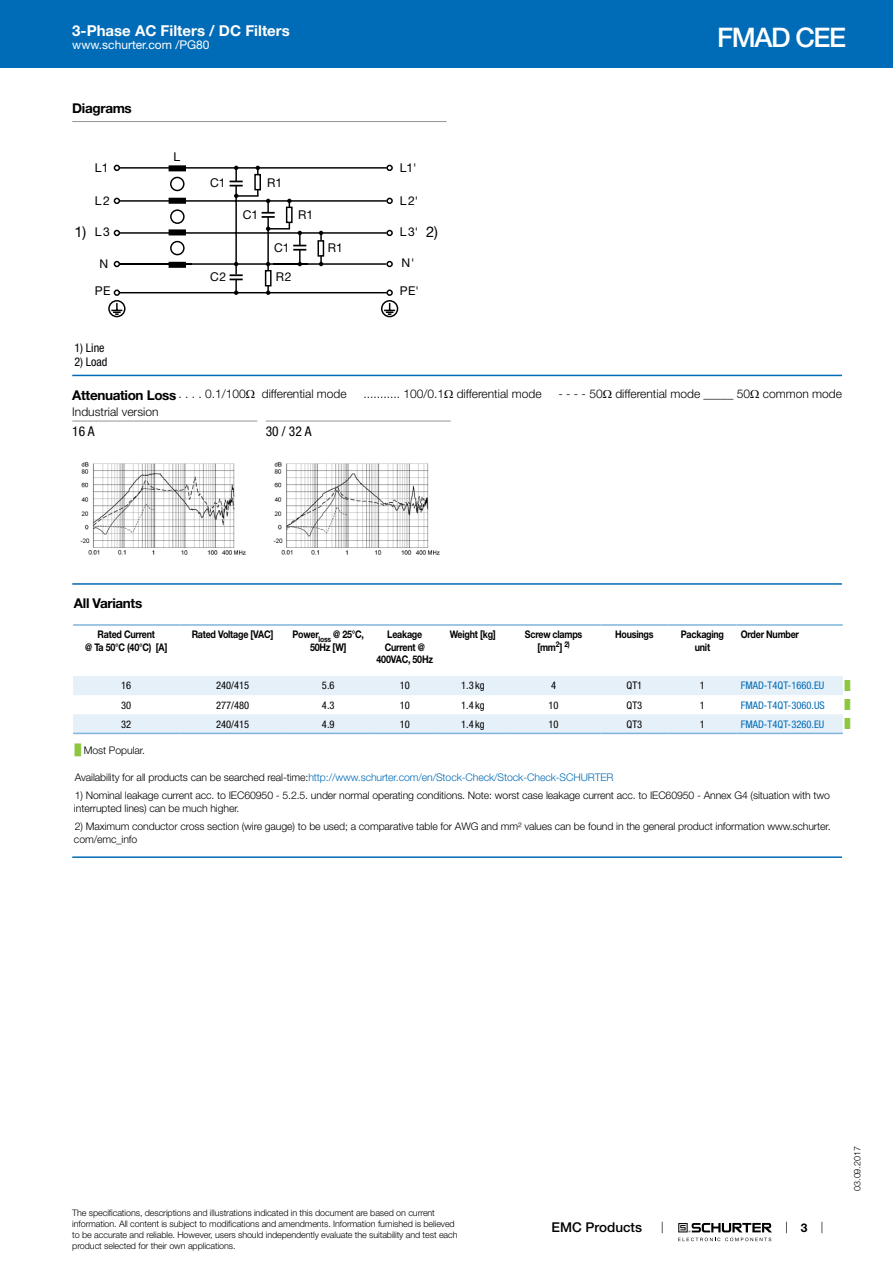
<style>
.page{position:relative;width:893px;height:1263px;background:#fff}
.page>*{position:absolute;margin:0;border:0;box-sizing:border-box;transform-origin:0 0}
.t1{font:500 27px "Helvetica Neue LT";letter-spacing:-.05em;color:#fff}
.t2{font:700 15px "Helvetica Neue LT";color:#fff}
.t3{font:14.7px "Helvetica Neue LT";color:#000}
.t4{font:700 13.5px "Helvetica Neue LT";letter-spacing:-.025em;color:#000}
.t5{font:500 13.5px "Helvetica Neue LT";color:#000}
.t6{font:condensed 13.5px "Helvetica Neue LT";color:#000}
.t7{font:12.15px "Helvetica Neue LT";letter-spacing:.02em;color:#000}
.t8{font:300 12px "Helvetica Neue LT";color:#000}
.t9{font:12px "Helvetica Neue LT";color:#fff}
.t10{font:condensed 12px "Helvetica Neue LT";color:#000}
.t11{font:700 12px "Helvetica Neue LT";color:#000}
.t12{font:300 10.5px/12.6px "Helvetica Neue LT";letter-spacing:-.01em;color:#000}
.t13{font:700 10.5px/12.6px "Helvetica Neue LT";letter-spacing:-.025em;color:#000;text-align:center;scale:.85 1}
.t14{font:300 10.5px "Helvetica Neue LT";letter-spacing:-.01em;color:#006bb6}
.t15{font:condensed 10.5px "Helvetica Neue LT";color:#000}
.t16{font:condensed 10.5px "Helvetica Neue LT";color:#006bb6}
.t17{font:300 9px/10.8px "Helvetica Neue LT";letter-spacing:-.01em;color:#000}
.t18{font:9px "Arial Unicode MS";color:#8dc63f}
.s1{font-weight:700;font-size:13.5px}
.s2{font-family:"Arial Unicode MS";font-weight:400}
.s3{font-family:"Arial Unicode MS";font-weight:400;color:#8dc63f}
.s4{color:#000}
</style>
<div class="page">
<svg style="left:678px;top:1223px;width:94px;height:18px"></svg>
<div style="left:0;top:0;width:893px;height:68px;background:#006bb6"></div>
<hr style="left:72px;top:121px;width:374px;height:1px;background:#939598">
<svg style="left:108px;top:164px;width:291px;height:153px"></svg>
<hr style="left:72px;top:375px;width:770px;height:1px;background:#006bb6">
<hr style="left:72px;top:421px;width:185px;height:1px;background:#939598">
<img style="left:80px;top:462px;width:166px;height:93px">
<hr style="left:266px;top:421px;width:185px;height:1px;background:#939598">
<img style="left:273px;top:462px;width:167px;height:93px">
<hr style="left:72px;top:583px;width:770px;height:2px;background:#006bb6">
<svg style="left:73px;top:734px;width:770px;height:1px"></svg>
<svg style="left:73px;top:676px;width:770px;height:57px"></svg>
<hr style="left:73px;top:624px;width:106px;height:2px;background:#80b5db">
<hr style="left:179px;top:624px;width:107px;height:2px;background:#80b5db">
<hr style="left:286px;top:624px;width:85px;height:2px;background:#80b5db">
<hr style="left:371px;top:624px;width:68px;height:2px;background:#80b5db">
<hr style="left:439px;top:624px;width:68px;height:2px;background:#80b5db">
<hr style="left:507px;top:624px;width:93px;height:2px;background:#80b5db">
<hr style="left:600px;top:624px;width:68px;height:2px;background:#80b5db">
<hr style="left:668px;top:624px;width:68px;height:2px;background:#80b5db">
<hr style="left:736px;top:624px;width:107px;height:2px;background:#80b5db">
<hr style="left:73px;top:733px;width:106px;height:1px;background:#80b5db">
<hr style="left:179px;top:733px;width:107px;height:1px;background:#80b5db">
<hr style="left:286px;top:733px;width:85px;height:1px;background:#80b5db">
<hr style="left:371px;top:733px;width:68px;height:1px;background:#80b5db">
<hr style="left:439px;top:733px;width:68px;height:1px;background:#80b5db">
<hr style="left:507px;top:733px;width:93px;height:1px;background:#80b5db">
<hr style="left:600px;top:733px;width:68px;height:1px;background:#80b5db">
<hr style="left:668px;top:733px;width:68px;height:1px;background:#80b5db">
<hr style="left:736px;top:733px;width:107px;height:1px;background:#80b5db">
<hr style="left:72px;top:856px;width:770px;height:2px;background:#006bb6">
<h2 class="t2" style="left:72px;top:21px;width:219px">3-Phase AC Filters / DC Filters</h2>
<p class="t9" style="left:72px;top:38px;width:139px">www.schurter.com /PG80</p>
<p class="t4" style="left:72px;top:99px;width:61px">Diagrams</p>
<p class="t7" style="left:174px;top:149px;width:8px">L</p>
<p class="t7" style="left:400px;top:161px;width:18px">L1'</p>
<p class="t7" style="left:400px;top:194px;width:20px">L2'</p>
<p class="t7" style="left:400px;top:225px;width:20px">L3'</p>
<p class="t7" style="left:95px;top:161px;width:15px">L1</p>
<p class="t7" style="left:95px;top:194px;width:16px">L2</p>
<p class="t7" style="left:95px;top:225px;width:16px">L3</p>
<p class="t7" style="left:210px;top:175px;width:17px">C1</p>
<p class="t7" style="left:267px;top:175px;width:17px">R1</p>
<p class="t7" style="left:243px;top:207px;width:17px">C1</p>
<p class="t7" style="left:298px;top:207px;width:17px">R1</p>
<h3 class="t3" style="left:74px;top:223px;width:13px">1)</h3>
<h3 class="t3" style="left:426px;top:223px;width:13px">2)</h3>
<p class="t7" style="left:100px;top:256px;width:10px">N</p>
<p class="t7" style="left:95px;top:284px;width:17px">PE</p>
<p class="t7" style="left:274px;top:240px;width:17px">C1</p>
<p class="t7" style="left:328px;top:240px;width:17px">R1</p>
<p class="t7" style="left:210px;top:270px;width:17px">C2</p>
<p class="t7" style="left:276px;top:270px;width:17px">R2</p>
<p class="t7" style="left:402px;top:256px;width:14px">N'</p>
<p class="t7" style="left:400px;top:284px;width:21px">PE'</p>
<h1 class="t1" style="left:717px;top:21px;width:131px">FMAD CEE</h1>
<p class="t10" style="left:74px;top:341px;width:32px">1) Line</p>
<p class="t10" style="left:74px;top:355px;width:35px">2) Load</p>
<p class="t8" style="left:72px;top:387px;width:276px"><span class="s1">Attenuation Loss</span>. . . . . 0.1/100<span class="s2">Ω</span> differential mode</p>
<p class="t8" style="left:363px;top:387px;width:180px">........... 100/0.1<span class="s2">Ω</span> differential mode</p>
<p class="t8" style="left:558px;top:387px;width:285px">- - - - 50<span class="s2">Ω</span> differential mode _____ 50<span class="s2">Ω</span> common mode</p>
<p class="t8" style="left:72px;top:405px;width:88px">Industrial version</p>
<p class="t6" style="left:72px;top:423px;width:24px">16 A</p>
<p class="t6" style="left:266px;top:423px;width:47px">30 / 32 A</p>
<p class="t4" style="left:74px;top:595px;width:70px">All Variants</p>
<p class="t13" style="left:85px;top:628px;width:98px">Rated Current<br>@ Ta 50°C (40°C) [A]</p>
<p class="t13" style="left:192px;top:628px;width:98px">Rated Voltage [VAC]</p>
<p class="t13" style="left:292px;top:628px;width:86px">Power<sub>loss</sub> @ 25°C,<br>50Hz [W]</p>
<p class="t13" style="left:377px;top:628px;width:68px">Leakage<br>Current @<br>400VAC, 50Hz</p>
<p class="t13" style="left:450px;top:628px;width:56px">Weight [kg]</p>
<p class="t13" style="left:525px;top:628px;width:69px">Screw clamps [mm<sup>2</sup>] <sup>2)</sup></p>
<p class="t13" style="left:615px;top:628px;width:47px">Housings</p>
<p class="t13" style="left:681px;top:628px;width:52px">Packaging unit</p>
<p class="t13" style="left:741px;top:628px;width:70px">Order Number</p>
<p class="t15" style="left:121px;top:680px;width:12px">16</p>
<p class="t15" style="left:216px;top:680px;width:35px">240/415</p>
<p class="t15" style="left:322px;top:680px;width:14px">5.6</p>
<p class="t15" style="left:400px;top:680px;width:12px">10</p>
<p class="t15" style="left:461px;top:680px;width:25px">1.3 kg</p>
<p class="t15" style="left:551px;top:680px;width:7px">4</p>
<p class="t15" style="left:627px;top:680px;width:17px">QT1</p>
<p class="t15" style="left:700px;top:680px;width:7px">1</p>
<p class="t16" style="left:741px;top:680px;width:85px">FMAD-T4QT-1660.EU</p>
<p class="t18" style="left:845px;top:679px;width:7px">█</p>
<p class="t15" style="left:121px;top:699px;width:12px">30</p>
<p class="t15" style="left:216px;top:699px;width:35px">277/480</p>
<p class="t15" style="left:322px;top:699px;width:14px">4.3</p>
<p class="t15" style="left:400px;top:699px;width:12px">10</p>
<p class="t15" style="left:461px;top:699px;width:25px">1.4 kg</p>
<p class="t15" style="left:549px;top:699px;width:12px">10</p>
<p class="t15" style="left:627px;top:699px;width:17px">QT3</p>
<p class="t15" style="left:700px;top:699px;width:7px">1</p>
<p class="t16" style="left:741px;top:699px;width:85px">FMAD-T4QT-3060.US</p>
<p class="t18" style="left:845px;top:698px;width:7px">█</p>
<p class="t15" style="left:121px;top:718px;width:12px">32</p>
<p class="t15" style="left:216px;top:718px;width:35px">240/415</p>
<p class="t15" style="left:322px;top:718px;width:14px">4.9</p>
<p class="t15" style="left:400px;top:718px;width:12px">10</p>
<p class="t15" style="left:461px;top:718px;width:25px">1.4 kg</p>
<p class="t15" style="left:549px;top:718px;width:12px">10</p>
<p class="t15" style="left:627px;top:718px;width:17px">QT3</p>
<p class="t15" style="left:700px;top:718px;width:7px">1</p>
<p class="t16" style="left:741px;top:718px;width:85px">FMAD-T4QT-3260.EU</p>
<p class="t18" style="left:845px;top:717px;width:7px">█</p>
<p class="t12" style="left:75px;top:744px;width:72px"><span class="s3">█</span> Most Popular.</p>
<p class="t14" style="left:75px;top:770px;width:540px"><span class="s4">Availability for all products can be searched real-time:</span>http://www.schurter.com/en/Stock-Check/Stock-Check-SCHURTER</p>
<p class="t12" style="left:74px;top:789px;width:757px">1) Nominal leakage current acc. to IEC60950 - 5.2.5. under normal operating conditions. Note: worst case leakage current acc. to IEC60950 - Annex G4 (situation with two interrupted lines) can be much higher.</p>
<p class="t12" style="left:74px;top:820px;width:758px">2) Maximum conductor cross section (wire gauge) to be used; a comparative table for AWG and mm² values can be found in the general product information www.schurter. com/emc_info</p>
<p class="t17" style="left:72px;top:1207px;width:387px">The specifications, descriptions and illustrations indicated in this document are based on current information. All content is subject to modifications and amendments. Information furnished is believed to be accurate and reliable. However, users should independently evaluate the suitability and test each product selected for their own applications.</p>
<p class="t5" style="left:552px;top:1219px;width:92px">EMC Products</p>
<p class="t11" style="left:801px;top:1220px;width:8px">3</p>
<p class="t17" style="left:852px;top:1191px;width:46px;rotate:-90deg">03.09.2017</p>
</div>
